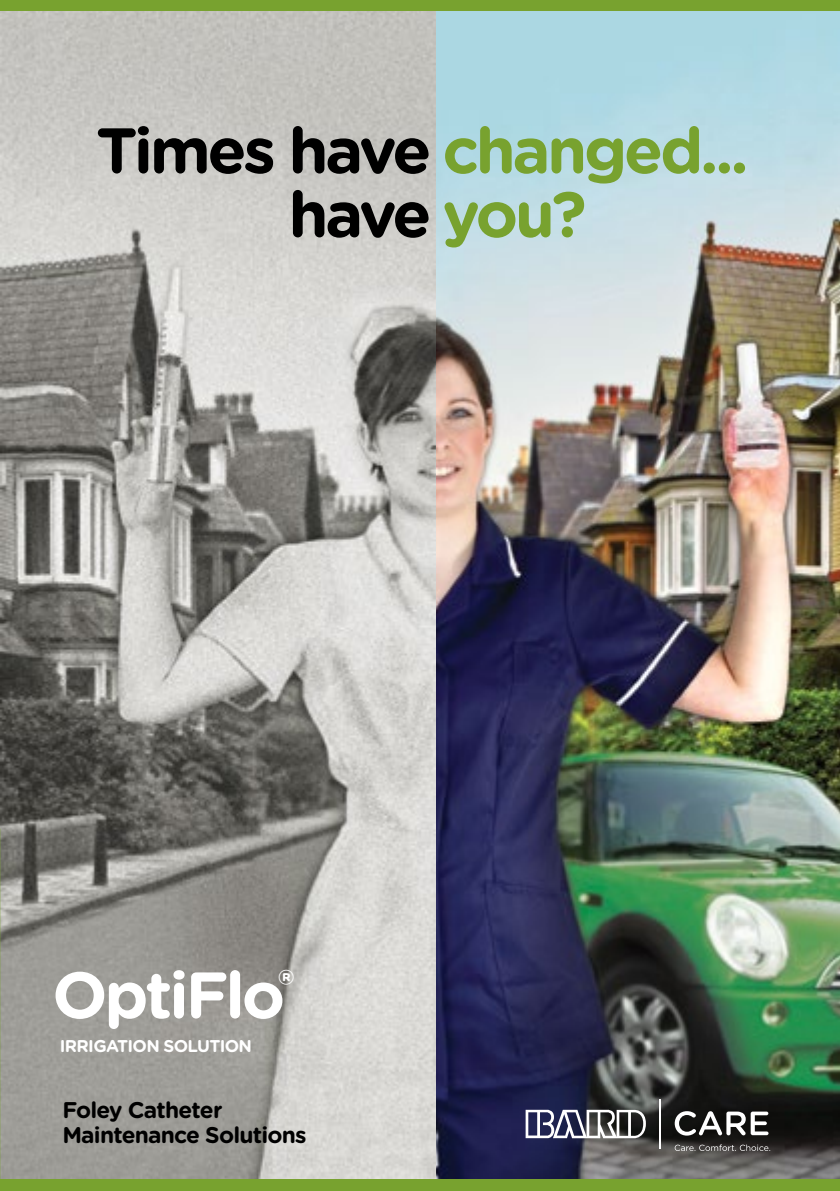
<style>
.page{position:relative;width:840px;height:1191px;background:#fff}
.page>*{position:absolute;margin:0;border:0;box-sizing:border-box;transform-origin:0 0}
.t1{font:700 65.4px "Gotham Rounded";letter-spacing:-.05em;color:#fff}
.t2{font:700 64px/63.8px "Gotham Rounded";letter-spacing:-.05em;color:#78a22f;text-align:center}
.t3{font:700 22.8px/24.2px "Gotham Rounded";letter-spacing:-.035em;color:#000}
.t4{font:700 17px "Gotham Rounded";letter-spacing:-.04em;color:#fff}
.s1{color:#000}
</style>
<div class="page">
<img style="left:435px;top:11px;width:404px;height:1168px">
<img style="left:1px;top:11px;width:434px;height:1168px">
<div style="left:0;top:0;width:839px;height:11px;background:#78a22f"></div>
<div style="left:0;top:1179px;width:839px;height:12px;background:#78a22f"></div>
<svg style="left:674px;top:1111px;width:94px;height:24px"></svg>
<svg style="left:525px;top:1109px;width:120px;height:29px"></svg>
<hr style="left:658px;top:1098px;width:2px;height:50px;background:#fff">
<svg style="left:674px;top:1144px;width:96px;height:7px"></svg>
<h2 class="t2" style="left:96px;top:116px;width:653px"><span class="s1">Times have</span> changed... <span class="s1">have</span> you?</h2>
<h1 class="t1" style="left:52px;top:947px;width:243px">OptiFlo<sup>®</sup></h1>
<p class="t4" style="left:60px;top:1033px;width:193px">IRRIGATION SOLUTION</p>
<p class="t3" style="left:62px;top:1097px;width:246px">Foley Catheter<br>Maintenance Solutions</p>
</div>
